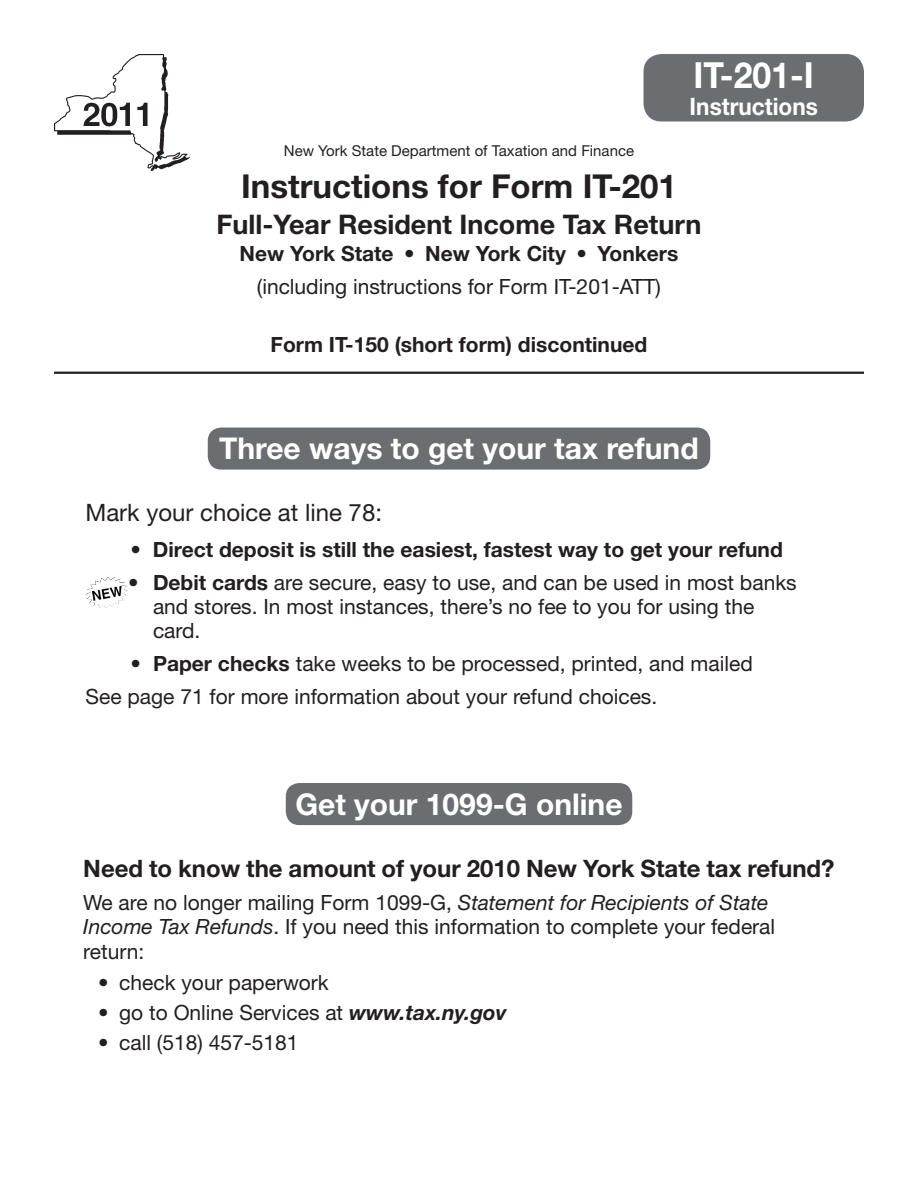
<style>
.page{position:relative;width:918px;height:1188px;background:#fff}
.page>*{position:absolute;margin:0;border:0;box-sizing:border-box;transform-origin:0 0}
.t1{font:700 36px "Helvetica Neue LT Std";color:#fff;scale:.94 1}
.t2{font:700 33px "Helvetica Neue LT Std";color:#231f20}
.t3{font:700 30px "Helvetica Neue LT Std";color:#fff}
.t4{font:700 27px "Helvetica Neue LT Std";color:#231f20}
.t5{font:700 24px "Helvetica Neue LT Std";color:#231f20}
.t6{font:24px "Helvetica Neue LT Std";color:#231f20}
.t7{font:700 24px "Helvetica Neue LT Std";color:#fff;scale:.94 1}
.t8{font:21px/24px "Helvetica Neue LT Std";color:#231f20}
.t9{font:700 21px "Helvetica Neue LT Std";color:#231f20}
.t10{font:15px "Helvetica Neue LT Std";color:#231f20}
.s1{font-weight:400}
.s2{font-weight:700}
.s3{font-style:italic}
.s4{font-weight:700;font-style:italic}
</style>
<div class="page">
<img style="left:54px;top:54px;width:136px;height:117px">
<div style="left:644px;top:54px;width:220px;height:68px;background:#6c6d70;border-radius:18px"></div>
<hr style="left:54px;top:372px;width:810px;height:2px;background:#231f20">
<div style="left:286px;top:783px;width:346px;height:42px;background:#6c6d70;border-radius:14px"></div>
<img style="left:86px;top:577px;width:22px;height:31px">
<div style="left:208px;top:428px;width:502px;height:42px;background:#6c6d70;border-radius:14px"></div>
<h1 class="t1" style="left:694px;top:53px;width:129px">IT-201-I</h1>
<p class="t7" style="left:690px;top:92px;width:138px">Instructions</p>
<p class="t10" style="left:284px;top:142px;width:352px">New York State Department of Taxation and Finance</p>
<h2 class="t2" style="left:241px;top:166px;width:437px">Instructions for Form IT-201</h2>
<p class="t4" style="left:217px;top:208px;width:486px">Full-Year Resident Income Tax Return</p>
<p class="t9" style="left:240px;top:241px;width:440px">New York State • New York City • Yonkers</p>
<p class="t8" style="left:257px;top:274px;width:406px">(including instructions for Form IT-201-ATT)</p>
<p class="t9" style="left:271px;top:332px;width:378px">Form IT-150 (short form) discontinued</p>
<h3 class="t3" style="left:219px;top:430px;width:481px">Three ways to get your tax refund</h3>
<p class="t6" style="left:86px;top:498px;width:298px">Mark your choice at line 78:</p>
<p class="t9" style="left:131px;top:537px;width:654px"><span class="s1">•</span> Direct deposit is still the easiest, fastest way to get your refund</p>
<p class="t8" style="left:153px;top:570px;width:645px;text-indent:-25px">• <span class="s2">Debit cards</span> are secure, easy to use, and can be used in most banks and stores. In most instances, there’s no fee to you for using the card.</p>
<p class="t8" style="left:86px;top:647px;width:669px;line-height:33px;text-indent:45px">• <span class="s2">Paper checks</span> take weeks to be processed, printed, and mailed<br>See page 71 for more information about your refund choices.</p>
<h3 class="t3" style="left:295px;top:786px;width:329px">Get your 1099-G online</h3>
<p class="t5" style="left:83px;top:853px;width:753px">Need to know the amount of your 2010 New York State tax refund?</p>
<p class="t8" style="left:83px;top:891px;width:693px">We are no longer mailing Form 1099-G, <span class="s3">Statement for Recipients of State<br>Income Tax Refunds</span>. If you need this information to complete your federal return:</p>
<p class="t8" style="left:98px;top:970px;width:232px"><span class="s2">•</span> check your paperwork</p>
<p class="t8" style="left:98px;top:1000px;width:410px"><span class="s2">•</span> go to Online Services at <span class="s4">www.tax.ny.gov</span></p>
<p class="t8" style="left:98px;top:1030px;width:202px"><span class="s2">•</span> call (518) 457-5181</p>
</div>
